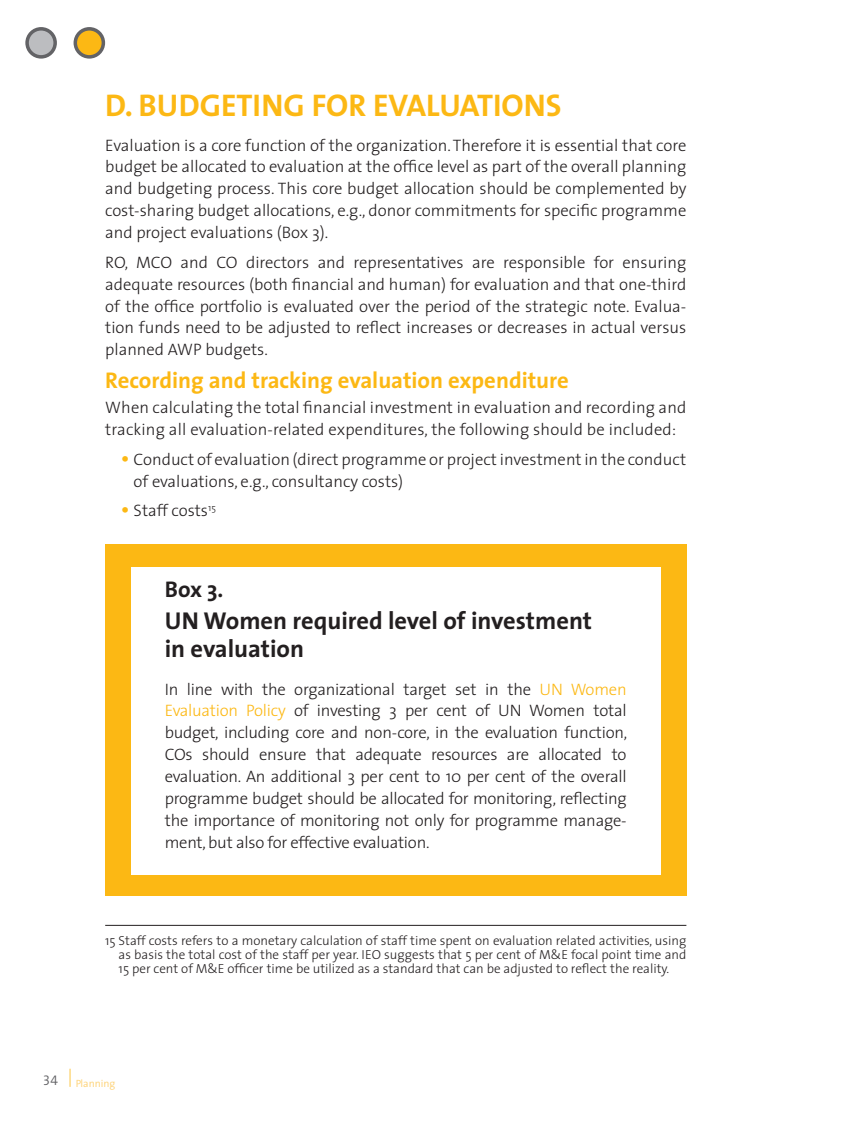
<style>
.page{position:relative;width:851px;height:1134px;background:#fff}
.page>*{position:absolute;margin:0;border:0;box-sizing:border-box;transform-origin:0 0}
.HEADLINE_1_YELLOW{font:31.5px "The Sans Bold Caps";color:#fcb814}
.HEADLINE_3_YELLOW{font:700 24.5px/28px "The Sans";color:#231f20}
.HEADLINE_3_YELLOW-2{font:700 22.75px "The Sans";color:#fcb814}
.HEADLINE_3_YELLOW-3{font:700 22.75px "The Sans";color:#231f20}
.MAIN{font:300 16.62px/21.9px "The Sans";color:#231f20;text-align:justify}
.FOOTNOTES{font:300 13.12px/14px "The Sans";color:#231f20;text-align:justify}
.t1{font:300 10.5px "The Sans";color:#fec54d}
.s1{font-weight:600;font-size:21px;color:#fcb814}
.s2{color:#fcb814}
</style>
<div class="page">
<svg style="left:70px;top:1069px;width:1px;height:18px"></svg>
<div style="left:27px;top:29px;width:28px;height:28px;background:#bcbdc0;border-radius:50%"></div>
<div style="left:25px;top:27px;width:32px;height:32px;border:4px solid #636366;border-radius:50%"></div>
<div style="left:75px;top:29px;width:28px;height:28px;background:#fcb814;border-radius:50%"></div>
<div style="left:74px;top:27px;width:31px;height:32px;border:4px solid #636366;border-radius:50%"></div>
<hr style="left:105px;top:925px;width:581px;height:1px;background:#231f20">
<div style="left:105px;top:544px;width:581px;height:352px;background:#fcb814"></div>
<div style="left:131px;top:567px;width:530px;height:308px;background:#fff"></div>
<p class="HEADLINE_1_YELLOW" style="left:105px;top:79px;width:458px">D. BUDGETING FOR EVALUATIONS</p>
<p class="MAIN" style="left:105px;top:133px;width:582px">Evaluation is a core function of the organization. Therefore it is essential that core budget be allocated to evaluation at the office level as part of the overall planning and budgeting process. This core budget allocation should be complemented by cost-sharing budget allocations, e.g., donor commitments for specific programme and project evaluations (Box 3).</p>
<p class="MAIN" style="left:105px;top:251px;width:582px">RO, MCO and CO directors and representatives are responsible for ensuring adequate resources (both financial and human) for evaluation and that one-third of the office portfolio is evaluated over the period of the strategic note. Evalua&shy;tion funds need to be adjusted to reflect increases or decreases in actual versus planned AWP budgets.</p>
<p class="HEADLINE_3_YELLOW-2" style="left:105px;top:362px;width:465px">Recording and tracking evaluation expenditure</p>
<p class="MAIN" style="left:105px;top:396px;width:582px">When calculating the total financial investment in evaluation and recording and tracking all evaluation-related expenditures, the following should be included:</p>
<p class="MAIN" style="left:134px;top:448px;width:554px;text-indent:-13px"><span class="s1">•</span> Conduct of evaluation (direct programme or project investment in the conduct of evaluations, e.g., consultancy costs)</p>
<p class="MAIN" style="left:121px;top:499px;width:96px"><span class="s1">•</span> Staff costs<sup>15</sup></p>
<p class="HEADLINE_3_YELLOW-3" style="left:165px;top:571px;width:60px">Box 3.</p>
<p class="HEADLINE_3_YELLOW" style="left:165px;top:606px;width:429px">UN Women required level of investment in evaluation</p>
<p class="MAIN" style="left:165px;top:677px;width:464px">In line with the organizational target set in the <span class="s2">UN Women Evaluation Policy</span> of investing 3 per cent of UN Women total budget, including core and non-core, in the evaluation function, COs should ensure that adequate resources are allocated to evaluation. An additional 3 per cent to 10 per cent of the overall programme budget should be allocated for monitoring, reflecting the importance of monitoring not only for programme manage&shy;ment, but also for effective evaluation.</p>
<p class="FOOTNOTES" style="left:119px;top:933px;width:569px;text-indent:-13px">15 Staff costs refers to a monetary calculation of staff time spent on evaluation related activities, using as basis the total cost of the staff per year. IEO suggests that 5 per cent of M&amp;E focal point time and 15 per cent of M&amp;E officer time be utilized as a standard that can be adjusted to reflect the reality.</p>
<p class="t1" style="left:43px;top:1075px;width:74px"><sup>34</sup> Planning</p>
</div>
